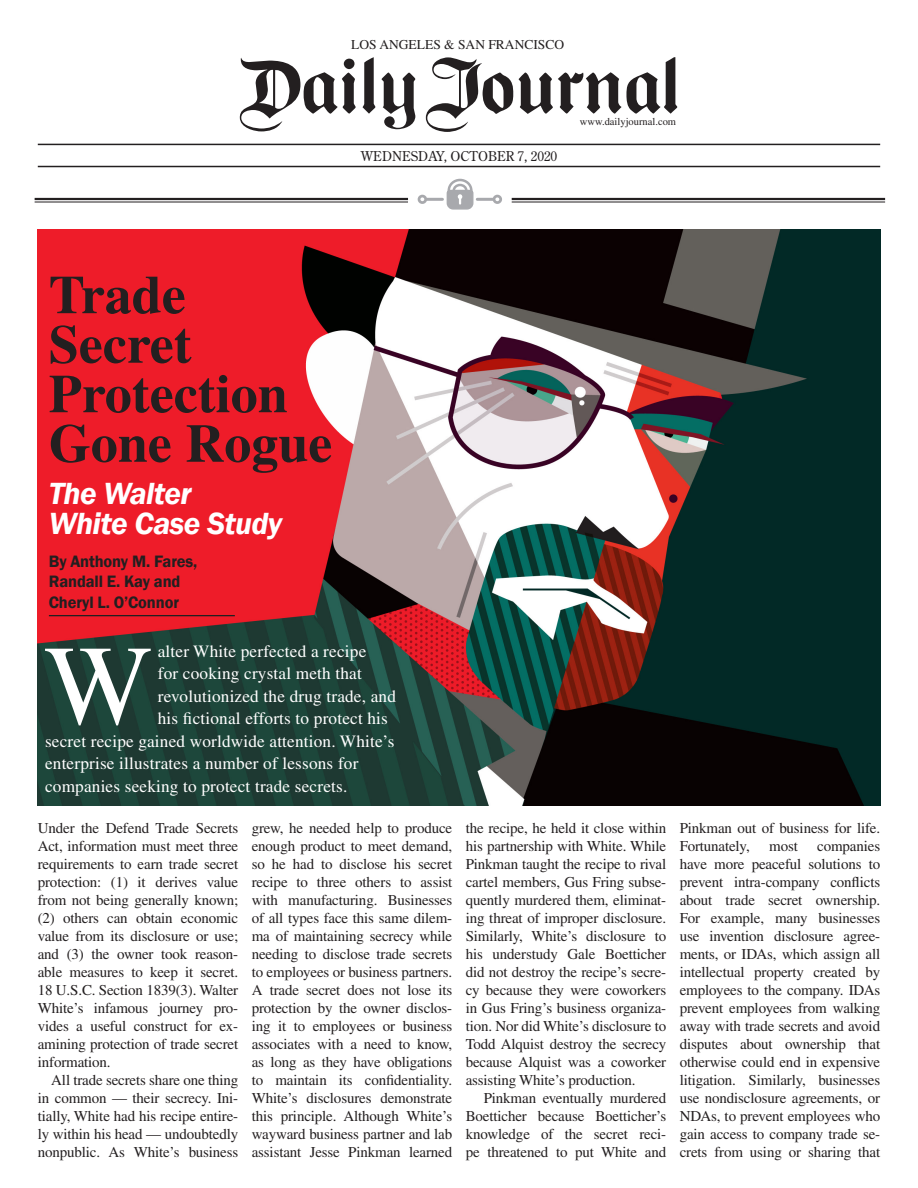
<style>
.page{position:relative;width:918px;height:1188px;background:#fff}
.page>*{position:absolute;margin:0;border:0;box-sizing:border-box;transform-origin:0 0}
.t1{font:114px "Times";color:#fff}
.t2{font:700 54px/49.5px "Times";color:#231f20}
.t3{font:italic 600 31.5px/30px "Franklin Gothic";letter-spacing:-.02em;color:#fff}
.t4{font:17.25px "Times";letter-spacing:.01em;color:#fff}
.t5{font:600 16.95px/20.4px "Franklin Gothic";letter-spacing:-.01em;color:#231f20}
.t6{font:15px/18px "Times";letter-spacing:-.01em;color:#231f20;text-align:justify}
.t7{font:13.5px "Century Old Style";color:#231f20}
.t8{font:13.5px "Times";color:#231f20}
.t9{font:10.5px "Times";color:#231f20}
</style>
<div class="page">
<img style="left:38px;top:229px;width:842px;height:576px">
<hr style="left:38px;top:166px;width:842px;height:1px;background:#231f20">
<hr style="left:38px;top:144px;width:842px;height:1px;background:#231f20">
<svg style="left:363px;top:57px;width:12px;height:57px"></svg>
<svg style="left:240px;top:58px;width:116px;height:73px"></svg>
<svg style="left:382px;top:73px;width:33px;height:56px"></svg>
<svg style="left:426px;top:57px;width:87px;height:75px"></svg>
<svg style="left:519px;top:57px;width:158px;height:57px"></svg>
<hr style="left:35px;top:198px;width:373px;height:2px;background:#231f20">
<hr style="left:35px;top:202px;width:373px;height:1px;background:#231f20">
<hr style="left:512px;top:198px;width:373px;height:2px;background:#231f20">
<hr style="left:512px;top:202px;width:373px;height:1px;background:#231f20">
<div style="left:448px;top:179px;width:25px;height:23px;border:2px solid #a8a9ad;border-radius:50%"></div>
<div style="left:453px;top:184px;width:15px;height:13px;border:2px solid #a8a9ad;border-radius:50%"></div>
<svg style="left:446px;top:189px;width:28px;height:21px"></svg>
<div style="left:418px;top:195px;width:9px;height:9px;border:3px solid #a8a9ad;border-radius:50%"></div>
<hr style="left:426px;top:198px;width:16px;height:3px;background:#a8a9ad">
<div style="left:493px;top:195px;width:9px;height:9px;border:3px solid #a8a9ad;border-radius:50%"></div>
<hr style="left:477px;top:198px;width:16px;height:3px;background:#a8a9ad">
<hr style="left:49px;top:615px;width:186px;height:1px;background:#231f20">
<p class="t8" style="left:351px;top:37px;width:215px">LOS ANGELES &amp; SAN FRANCISCO</p>
<p class="t7" style="left:361px;top:147px;width:198px">WEDNESDAY, OCTOBER 7, 2020</p>
<p class="t9" style="left:580px;top:115px;width:98px">www.dailyjournal.com</p>
<h2 class="t2" style="left:49px;top:269px;width:285px">Trade<br>Secret<br>Protection<br>Gone Rogue</h2>
<h3 class="t3" style="left:49px;top:478px;width:235px">The Walter<br>White Case Study</h3>
<p class="t5" style="left:49px;top:551px;width:150px">By Anthony M. Fares,<br>Randall E. Kay and<br>Cheryl L. O’Connor</p>
<h1 class="t1" style="left:44px;top:622px;width:109px">W</h1>
<p class="t4" style="left:158px;top:641px;width:210px">alter White perfected a recipe</p>
<p class="t4" style="left:158px;top:664px;width:206px">for cooking crystal meth that</p>
<p class="t4" style="left:158px;top:686px;width:240px">revolutionized the drug trade, and</p>
<p class="t4" style="left:158px;top:709px;width:232px">his fictional efforts to protect his</p>
<p class="t4" style="left:45px;top:731px;width:351px">secret recipe gained worldwide attention. White’s</p>
<p class="t4" style="left:45px;top:754px;width:315px">enterprise illustrates a number of lessons for</p>
<p class="t4" style="left:45px;top:776px;width:304px">companies seeking to protect trade secrets.</p>
<p class="t6" style="left:38px;top:819px;width:202px">Under the Defend Trade Secrets Act, information must meet three requirements to earn trade secret protection: (1) it derives value from not being generally known; (2) others can obtain economic value from its disclosure or use; and (3) the owner took reason&shy;able measures to keep it secret.<br>18 U.S.C. Section 1839(3). Walter White’s infamous journey pro&shy;vides a useful construct for ex&shy;amining protection of trade secret information.</p>
<p class="t6" style="left:38px;top:1071px;width:202px;text-indent:14px">All trade secrets share one thing in common — their secrecy. Ini&shy;tially, White had his recipe entire&shy;ly within his head — undoubtedly nonpublic. As White’s business</p>
<p class="t6" style="left:252px;top:819px;width:202px">grew, he needed help to produce enough product to meet demand, so he had to disclose his secret recipe to three others to assist with manufacturing. Businesses of all types face this same dilem&shy;ma of maintaining secrecy while needing to disclose trade secrets to employees or business partners.<br>A trade secret does not lose its protection by the owner disclos&shy;ing it to employees or business associates with a need to know, as long as they have obligations to maintain its confidentiality.<br>White’s disclosures demonstrate this principle. Although White’s wayward business partner and lab assistant Jesse Pinkman learned</p>
<p class="t6" style="left:466px;top:819px;width:202px">the recipe, he held it close within his partnership with White. While Pinkman taught the recipe to rival cartel members, Gus Fring subse&shy;quently murdered them, eliminat&shy;ing threat of improper disclosure.<br>Similarly, White’s disclosure to his understudy Gale Boetticher did not destroy the recipe’s secre&shy;cy because they were coworkers in Gus Fring’s business organiza&shy;tion. Nor did White’s disclosure to Todd Alquist destroy the secrecy because Alquist was a coworker assisting White’s production.</p>
<p class="t6" style="left:466px;top:1089px;width:202px;text-indent:18px">Pinkman eventually murdered Boetticher because Boetticher’s knowledge of the secret reci&shy;pe threatened to put White and</p>
<p class="t6" style="left:680px;top:819px;width:202px">Pinkman out of business for life.<br>Fortunately,</p>
<p class="t6" style="left:680px;top:837px;width:202px;text-indent:138px">companies have more peaceful solutions to prevent intra-company conflicts about trade secret ownership.<br>For example, many businesses use invention disclosure agree&shy;ments, or IDAs, which assign all intellectual property created by employees to the company. IDAs prevent employees from walking away with trade secrets and avoid disputes about ownership that otherwise could end in expensive litigation. Similarly, businesses use nondisclosure agreements, or NDAs, to prevent employees who gain access to company trade se&shy;crets from using or sharing that</p>
<p class="t6" style="left:769px;top:837px;width:30px">most</p>
</div>
